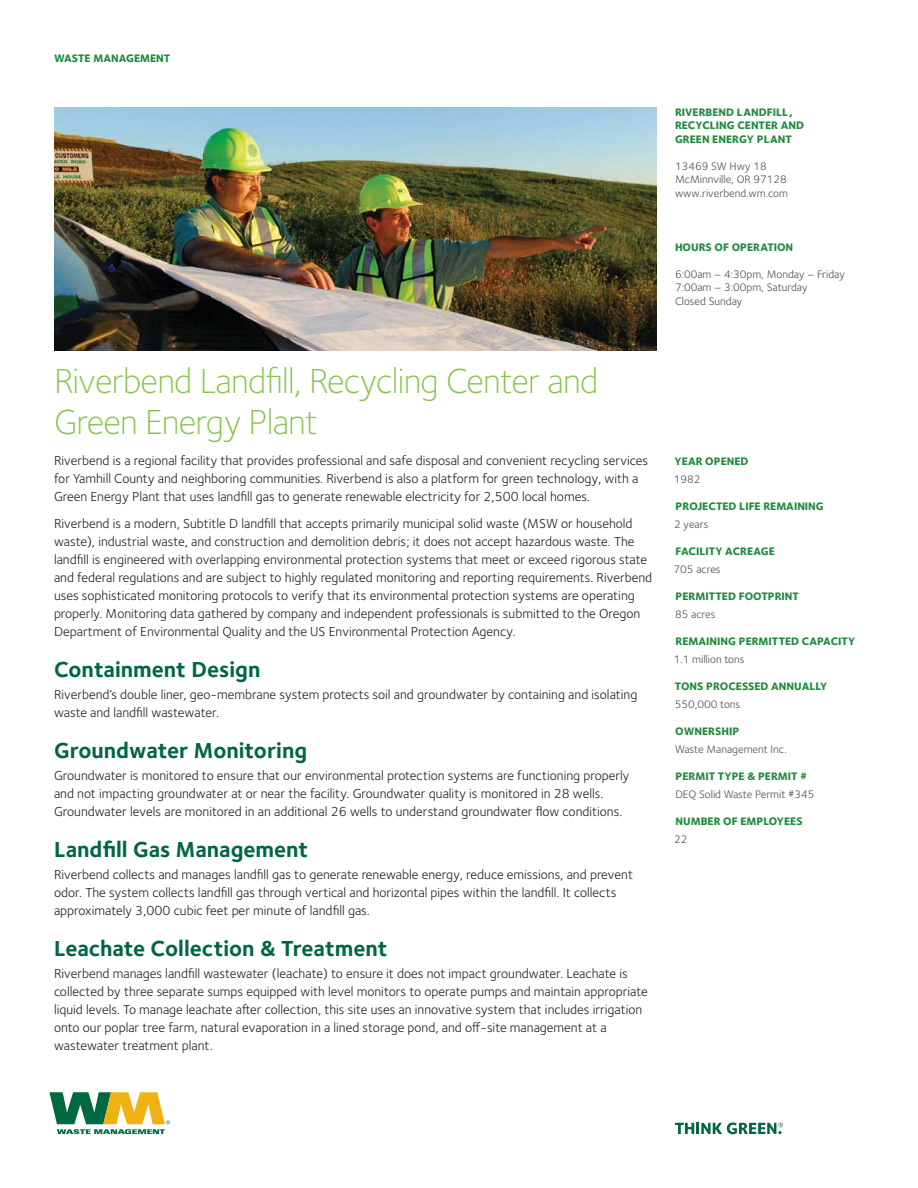
<style>
.page{position:relative;width:918px;height:1188px;background:#fff}
.page>*{position:absolute;margin:0;border:0;box-sizing:border-box;transform-origin:0 0}
.t1{font:300 36px/40.5px "Foundry Sterling";letter-spacing:-.02em;color:#85c446}
.t2{font:700 22.5px "Foundry Sterling";color:#00673e}
.t3{font:13.5px/18px "Foundry Sterling";color:#231f20}
.t4{font:800 11.25px/13.5px "Foundry Sterling";color:#218a3c}
.t5{font:11.25px/13.5px "Foundry Sterling";color:#4c504a}
</style>
<div class="page">
<svg style="left:675px;top:1123px;width:108px;height:11px"></svg>
<svg style="left:49px;top:1092px;width:121px;height:42px"></svg>
<img style="left:54px;top:108px;width:603px;height:243px">
<p class="t4" style="left:54px;top:52px;width:118px">WASTE MANAGEMENT</p>
<p class="t4" style="left:675px;top:106px;width:131px">RIVERBEND LANDFILL,<br>RECYCLING CENTER AND<br>GREEN ENERGY PLANT</p>
<p class="t5" style="left:675px;top:160px;width:114px">13469 SW Hwy 18<br>McMinnville, OR 97128 www.riverbend.wm.com</p>
<p class="t4" style="left:675px;top:241px;width:120px">HOURS OF OPERATION</p>
<p class="t5" style="left:675px;top:268px;width:171px">6:00am – 4:30pm, Monday – Friday<br>7:00am – 3:00pm, Saturday<br>Closed Sunday</p>
<h1 class="t1" style="left:54px;top:364px;width:546px">Riverbend Landfill, Recycling Center and<br>Green Energy Plant</h1>
<p class="t3" style="left:54px;top:453px;width:596px">Riverbend is a regional facility that provides professional and safe disposal and convenient recycling services for Yamhill County and neighboring communities. Riverbend is also a platform for green technology, with a<br>Green Energy Plant that uses landfill gas to generate renewable electricity for 2,500 local homes.</p>
<p class="t3" style="left:54px;top:516px;width:600px">Riverbend is a modern, Subtitle D landfill that accepts primarily municipal solid waste (MSW or household waste), industrial waste, and construction and demolition debris; it does not accept hazardous waste. The landfill is engineered with overlapping environmental protection systems that meet or exceed rigorous state and federal regulations and are subject to highly regulated monitoring and reporting requirements. Riverbend uses sophisticated monitoring protocols to verify that its environmental protection systems are operating properly. Monitoring data gathered by company and independent professionals is submitted to the Oregon Department of Environmental Quality and the US Environmental Protection Agency.</p>
<h2 class="t2" style="left:54px;top:660px;width:208px">Containment Design</h2>
<p class="t3" style="left:54px;top:687px;width:585px">Riverbend’s double liner, geo-membrane system protects soil and groundwater by containing and isolating waste and landfill wastewater.</p>
<h2 class="t2" style="left:54px;top:741px;width:255px">Groundwater Monitoring</h2>
<p class="t3" style="left:54px;top:768px;width:577px">Groundwater is monitored to ensure that our environmental protection systems are functioning properly and not impacting groundwater at or near the facility. Groundwater quality is monitored in 28 wells.<br>Groundwater levels are monitored in an additional 26 wells to understand groundwater flow conditions.</p>
<h2 class="t2" style="left:54px;top:840px;width:256px">Landfill Gas Management</h2>
<p class="t3" style="left:54px;top:867px;width:581px">Riverbend collects and manages landfill gas to generate renewable energy, reduce emissions, and prevent odor. The system collects landfill gas through vertical and horizontal pipes within the landfill. It collects approximately 3,000 cubic feet per minute of landfill gas.</p>
<h2 class="t2" style="left:54px;top:939px;width:335px">Leachate Collection &amp; Treatment</h2>
<p class="t3" style="left:54px;top:966px;width:595px">Riverbend manages landfill wastewater (leachate) to ensure it does not impact groundwater. Leachate is collected by three separate sumps equipped with level monitors to operate pumps and maintain appropriate liquid levels. To manage leachate after collection, this site uses an innovative system that includes irrigation onto our poplar tree farm, natural evaporation in a lined storage pond, and off-site management at a wastewater treatment plant.</p>
<p class="t4" style="left:675px;top:455px;width:75px">YEAR OPENED</p>
<p class="t5" style="left:674px;top:473px;width:28px">1982</p>
<p class="t4" style="left:676px;top:500px;width:150px">PROJECTED LIFE REMAINING</p>
<p class="t5" style="left:674px;top:518px;width:36px">2 years</p>
<p class="t4" style="left:676px;top:545px;width:101px">FACILITY ACREAGE</p>
<p class="t5" style="left:674px;top:563px;width:48px">705 acres</p>
<p class="t4" style="left:676px;top:590px;width:125px">PERMITTED FOOTPRINT</p>
<p class="t5" style="left:675px;top:608px;width:42px">85 acres</p>
<p class="t4" style="left:676px;top:635px;width:181px">REMAINING PERMITTED CAPACITY</p>
<p class="t5" style="left:674px;top:653px;width:72px">1.1 million tons</p>
<p class="t4" style="left:675px;top:680px;width:154px">TONS PROCESSED ANNUALLY</p>
<p class="t5" style="left:675px;top:698px;width:67px">550,000 tons</p>
<p class="t4" style="left:675px;top:725px;width:66px">OWNERSHIP</p>
<p class="t5" style="left:675px;top:743px;width:113px">Waste Management Inc.</p>
<p class="t4" style="left:676px;top:770px;width:133px">PERMIT TYPE &amp; PERMIT #</p>
<p class="t5" style="left:675px;top:788px;width:141px">DEQ Solid Waste Permit #345</p>
<p class="t4" style="left:676px;top:815px;width:129px">NUMBER OF EMPLOYEES</p>
<p class="t5" style="left:674px;top:833px;width:15px">22</p>
</div>
